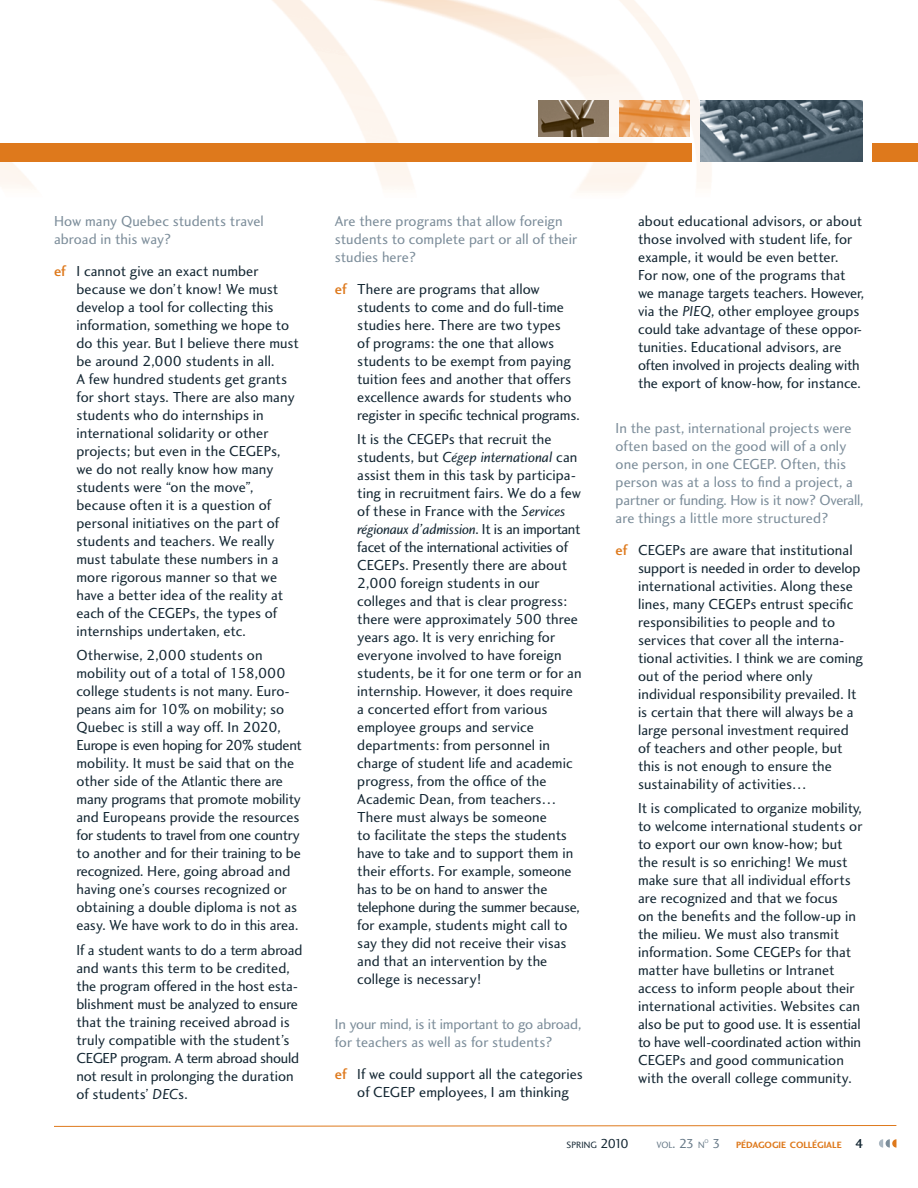
<style>
.page{position:relative;width:918px;height:1188px;background:#fff}
.page>*{position:absolute;margin:0;border:0;box-sizing:border-box;transform-origin:0 0}
.t1{font:15px/18px "Charlotte Sans Book Plain";color:#142733}
.t2{font:15px/18px "Charlotte Sans Book Plain";color:#7c8d9a}
.t3{font:15px "Charlotte Sans Book Italic Plain";letter-spacing:-.02em;color:#142733}
.t4{font:15px "Charlotte Sans Book Italic Plain";color:#142733}
.t5{font:9.45px "Charlotte Sans Bold Plain";color:#de791c}
.t6{font:9.45px "Charlotte Sans Book Plain";color:#142733}
.t7{font:9.45px "Charlotte Sans Book Plain";color:#687a88}
.t8{font:5.55px "Charlotte Sans Book Plain";color:#687a88}
.s1{font-family:"Charlotte Sans Medium Plain";color:#de791c}
.s2{font-family:"Charlotte Sans Book Italic Plain"}
.s3{font-family:"Charlotte Sans Book Plain"}
.s4{font-size:13.5px}
.s5{font-family:"Charlotte Sans Book Plain";font-size:13.5px;color:#687a88}
.s6{font-family:"Charlotte Sans Medium Plain";font-size:13.5px;color:#142733}
</style>
<div class="page">
<img style="left:0;top:0;width:905px;height:192px">
<img style="left:701px;top:101px;width:162px;height:61px">
<img style="left:538px;top:101px;width:71px;height:36px">
<img style="left:619px;top:101px;width:70px;height:36px">
<svg style="left:879px;top:1139px;width:17px;height:9px"></svg>
<svg style="left:54px;top:1125px;width:843px;height:2px;background:#edbb8c"></svg>
<div style="left:872px;top:144px;width:46px;height:18px;background:#de791c"></div>
<div style="left:0;top:144px;width:691px;height:18px;background:#de791c"></div>
<img style="left:905px;top:143px;width:13px;height:1px">
<p class="t2" style="left:54px;top:213px;width:211px">How many Quebec students travel abroad in this way?</p>
<p class="t1" style="left:76px;top:263px;width:224px;text-indent:-22px"><span class="s1">ef</span> I cannot give an exact number because we don’t know! We must develop a tool for collecting this information, something we hope to do this year. But I believe there must be around 2,000 students in all.<br>A few hundred students get grants for short stays. There are also many students who do internships in international solidarity or other projects; but even in the CEGEPs, we do not really know how many students were “on the move”, because often it is a question of personal initiatives on the part of students and teachers. We really must tabulate these numbers in a more rigorous manner so that we have a better idea of the reality at each of the CEGEPs, the types of internships undertaken, etc.</p>
<p class="t1" style="left:76px;top:648px;width:227px">Otherwise, 2,000 students on mobility out of a total of 158,000 college students is not many. Euro&shy;peans aim for 10% on mobility; so Quebec is still a way off. In 2020, Europe is even hoping for 20% student mobility. It must be said that on the other side of the Atlantic there are many programs that promote mobility and Europeans provide the resources for students to travel from one country to another and for their training to be recognized. Here, going abroad and having one’s courses recognized or obtaining a double diploma is not as easy. We have work to do in this area.</p>
<p class="t1" style="left:76px;top:942px;width:227px">If a student wants to do a term abroad and wants this term to be credited, the program offered in the host esta&shy;blishment must be analyzed to ensure that the training received abroad is truly compatible with the student’s CEGEP program. A term abroad should not result in prolonging the duration of students’ <span class="s2">DEC</span>s.</p>
<p class="t2" style="left:335px;top:213px;width:244px">Are there programs that allow foreign students to complete part or all of their studies here?</p>
<p class="t1" style="left:357px;top:281px;width:224px;text-indent:-22px"><span class="s1">ef</span> There are programs that allow students to come and do full-time studies here. There are two types<br>of programs: the one that allows students to be exempt from paying tuition fees and another that offers excellence awards for students who register in specific technical programs.</p>
<p class="t1" style="left:357px;top:432px;width:196px">It is the CEGEPs that recruit the</p>
<p class="t4" style="left:357px;top:451px;width:222px"><span class="s3">students, but</span> Cégep international <span class="s3">can</span></p>
<p class="t1" style="left:357px;top:468px;width:225px">assist them in this task by participa&shy;ting in recruitment fairs. We do a few of these in France with the <span class="s2">Services</span></p>
<p class="t3" style="left:357px;top:523px;width:225px">régionaux d’admission<span class="s3">. It is an important</span></p>
<p class="t1" style="left:357px;top:540px;width:226px">facet of the international activities of CEGEPs. Presently there are about 2,000 foreign students in our colleges and that is clear progress: there were approximately 500 three years ago. It is very enriching for everyone involved to have foreign students, be it for one term or for an internship. However, it does require a concerted effort from various employee groups and service departments: from personnel in charge of student life and academic progress, from the office of the Academic Dean, from teachers… There must always be someone<br>to facilitate the steps the students have to take and to support them in their efforts. For example, someone has to be on hand to answer the telephone during the summer because, for example, students might call to say they did not receive their visas and that an intervention by the college is necessary!</p>
<p class="t2" style="left:335px;top:1017px;width:248px">In your mind, is it important to go abroad, for teachers as well as for students?</p>
<p class="t1" style="left:335px;top:1066px;width:250px;text-align:center"><span class="s1">ef</span> If we could support all the categories of CEGEP employees, I am thinking</p>
<p class="t6" style="left:567px;top:1141px;width:64px">SPRING <span class="s4">2010</span></p>
<p class="t7" style="left:657px;top:1141px;width:49px">VOL<span class="s4">. 23</span> N</p>
<p class="t8" style="left:705px;top:1139px;width:6px">O</p>
<p class="t5" style="left:712px;top:1141px;width:153px"><span class="s5">3</span> PÉDAGOGIE COLLÉGIALE <span class="s6">4</span></p>
<p class="t1" style="left:638px;top:213px;width:227px">about educational advisors, or about those involved with student life, for example, it would be even better.<br>For now, one of the programs that we manage targets teachers. However, via the <span class="s2">PIEQ</span>, other employee groups could take advantage of these oppor&shy;tunities. Educational advisors, are often involved in projects dealing with the export of know-how, for instance.</p>
<p class="t2" style="left:616px;top:420px;width:249px">In the past, international projects were often based on the good will of a only one person, in one CEGEP. Often, this person was at a loss to find a project, a partner or funding. How is it now? Overall, are things a little more structured?</p>
<p class="t1" style="left:638px;top:542px;width:226px;text-indent:-22px"><span class="s1">ef</span> CEGEPs are aware that institutional support is needed in order to develop international activities. Along these lines, many CEGEPs entrust specific responsibilities to people and to services that cover all the interna&shy;tional activities. I think we are coming out of the period where only individual responsibility prevailed. It is certain that there will always be a large personal investment required of teachers and other people, but this is not enough to ensure the sustainability of activities…</p>
<p class="t1" style="left:638px;top:801px;width:226px">It is complicated to organize mobility, to welcome international students or to export our own know-how; but the result is so enriching! We must make sure that all individual efforts are recognized and that we focus<br>on the benefits and the follow-up in the milieu. We must also transmit information. Some CEGEPs for that matter have bulletins or Intranet access to inform people about their international activities. Websites can also be put to good use. It is essential to have well-coordinated action within CEGEPs and good communication with the overall college community.</p>
</div>
